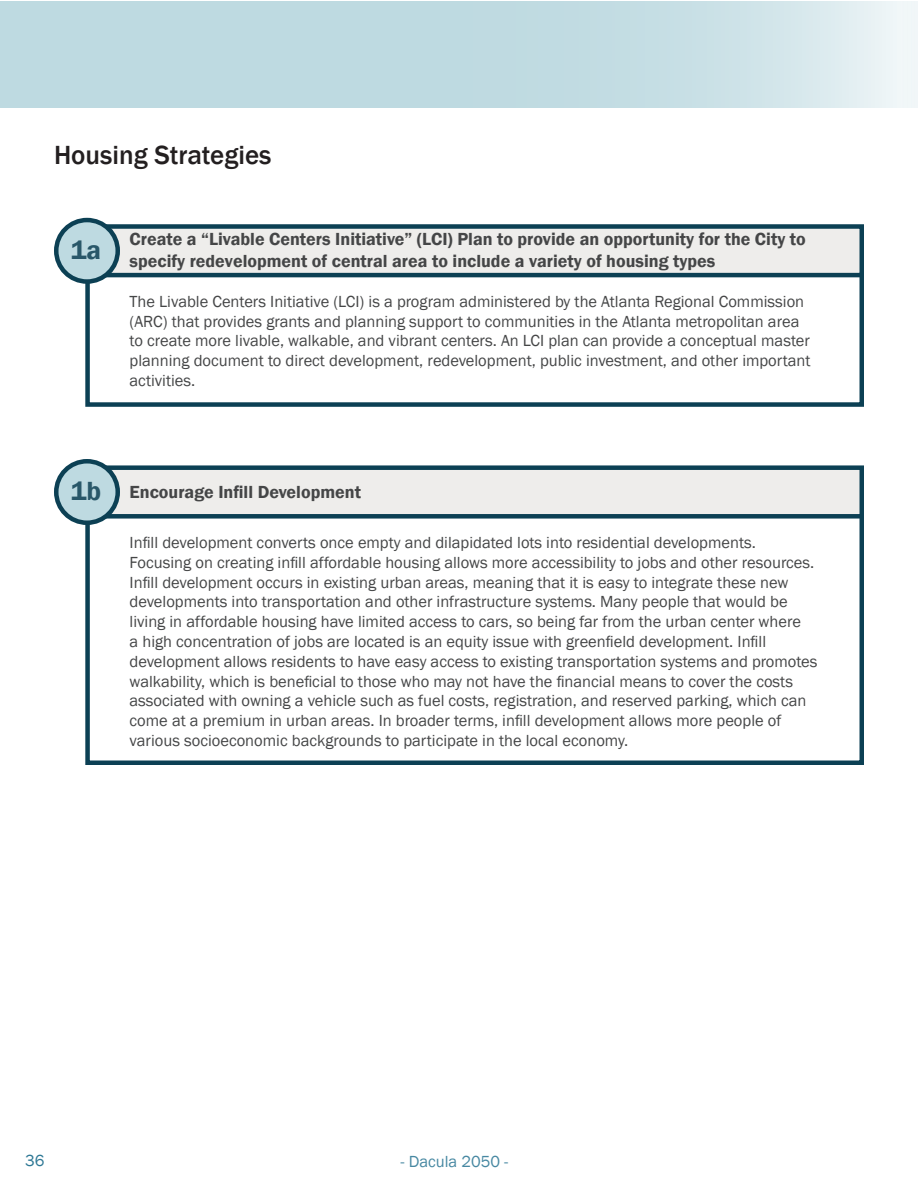
<style>
.page{position:relative;width:918px;height:1188px;background:#fff}
.page>*{position:absolute;margin:0;border:0;box-sizing:border-box;transform-origin:0 0}
.Sub-Heading{font:500 27px "Franklin Gothic";color:#231f20}
.Body_Text{font:600 27px "Franklin Gothic";color:#295769}
.Body_Text-2{font:600 18px/21.6px "Franklin Gothic";color:#454647}
.Body_Text-3{font:16.5px/19.8px "Franklin Gothic";color:#454647}
.t1{font:16.5px "Franklin Gothic";color:#4788a2}
.t2{font:16.5px "Franklin Gothic";color:#2e7895}
</style>
<div class="page">
<svg style="left:0;top:1px;width:903px;height:107px;background:#c5dde4"></svg>
<div style="left:903px;top:1px;width:15px;height:107px;background:#f1f6f8"></div>
<div style="left:85px;top:264px;width:779px;height:143px;border:4px solid #0c4054"></div>
<div style="left:87px;top:224px;width:777px;height:53px;background:#eeedeb;border:4px solid #0c4054"></div>
<div style="left:56px;top:220px;width:62px;height:62px;background:#bedae1;border-radius:50%"></div>
<div style="left:54px;top:218px;width:66px;height:66px;border:4px solid #0c4054;border-radius:50%"></div>
<div style="left:85px;top:505px;width:779px;height:260px;border:4px solid #0c4054"></div>
<div style="left:87px;top:465px;width:777px;height:54px;background:#eeedeb;border:4px solid #0c4054"></div>
<div style="left:56px;top:461px;width:62px;height:62px;background:#bedae1;border-radius:50%"></div>
<div style="left:54px;top:459px;width:66px;height:66px;border:4px solid #0c4054;border-radius:50%"></div>
<p class="Sub-Heading" style="left:54px;top:138px;width:219px">Housing Strategies</p>
<p class="Body_Text" style="left:71px;top:233px;width:32px">1a</p>
<p class="Body_Text-2" style="left:130px;top:228px;width:678px">Create a “Livable Centers Initiative” (LCI) Plan to provide an opportunity for the City to specify redevelopment of central area to include a variety of housing types</p>
<p class="Body_Text-3" style="left:130px;top:292px;width:683px">The Livable Centers Initiative (LCI) is a program administered by the Atlanta Regional Commission (ARC) that provides grants and planning support to communities in the Atlanta metropolitan area to create more livable, walkable, and vibrant centers. An LCI plan can provide a conceptual master planning document to direct development, redevelopment, public investment, and other important activities.</p>
<p class="Body_Text" style="left:71px;top:474px;width:32px">1b</p>
<p class="Body_Text-2" style="left:130px;top:482px;width:233px">Encourage Infill Development</p>
<p class="Body_Text-3" style="left:130px;top:533px;width:689px">Infill development converts once empty and dilapidated lots into residential developments.<br>Focusing on creating infill affordable housing allows more accessibility to jobs and other resources.<br>Infill development occurs in existing urban areas, meaning that it is easy to integrate these new developments into transportation and other infrastructure systems. Many people that would be living in affordable housing have limited access to cars, so being far from the urban center where<br>a high concentration of jobs are located is an equity issue with greenfield development. Infill development allows residents to have easy access to existing transportation systems and promotes walkability, which is beneficial to those who may not have the financial means to cover the costs associated with owning a vehicle such as fuel costs, registration, and reserved parking, which can come at a premium in urban areas. In broader terms, infill development allows more people of various socioeconomic backgrounds to participate in the local economy.</p>
<p class="t2" style="left:25px;top:1150px;width:21px">36</p>
<p class="t1" style="left:401px;top:1151px;width:109px">- Dacula 2050 -</p>
</div>
